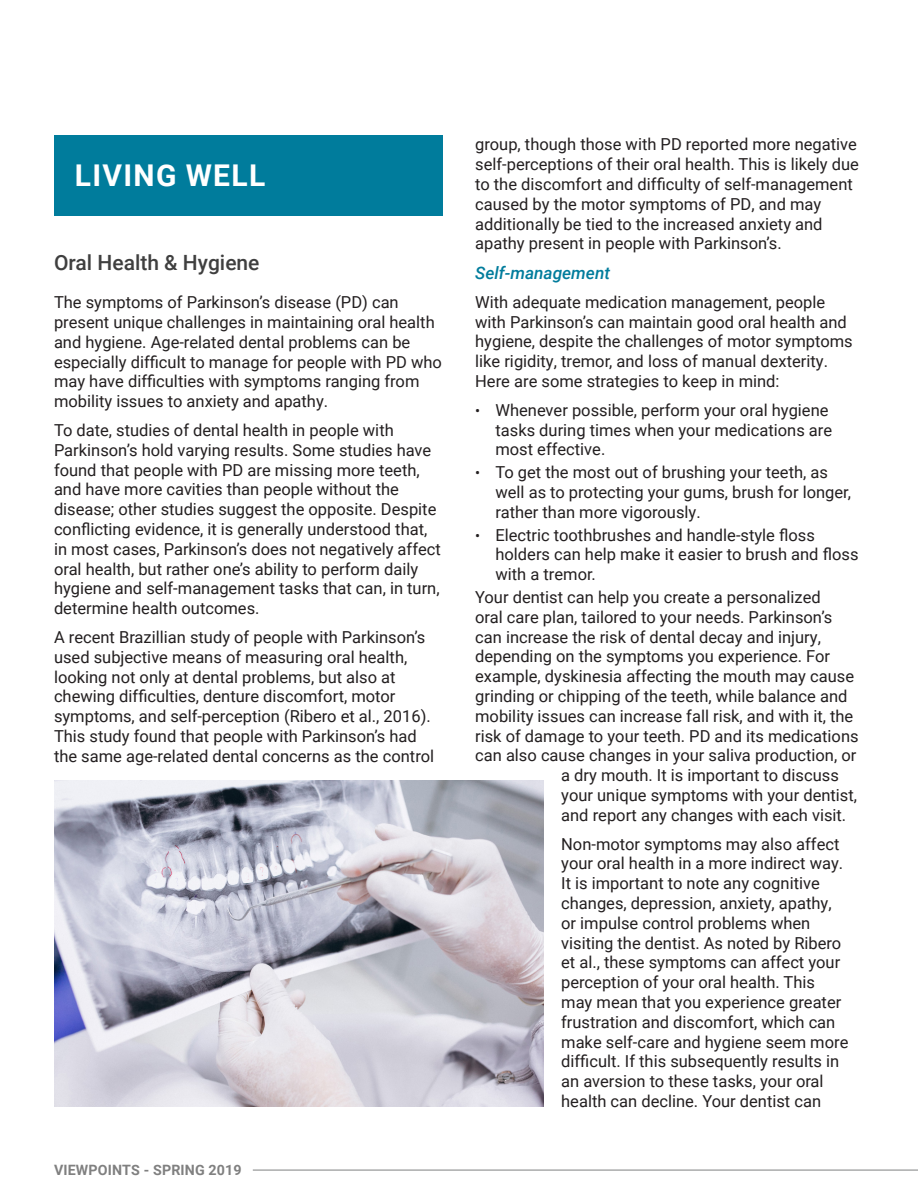
<style>
.page{position:relative;width:918px;height:1188px;background:#fff}
.page>*{position:absolute;margin:0;border:0;box-sizing:border-box;transform-origin:0 0}
.t1{font:700 30px "Roboto";letter-spacing:.045em;color:#fff}
.t2{font:500 21px "Roboto";color:#3f3f3f}
.Body_Text{font:italic 500 17.25px "Roboto";color:#007c9c}
.Body_Text-2{font:16.5px/19.8px "Roboto";color:#231f20}
.t3{font:700 14.25px "Roboto";letter-spacing:.01em;color:#808080}
.s1{font-size:15px}
</style>
<div class="page">
<hr style="left:253px;top:1170px;width:665px;height:1px;background:#7f8080">
<div style="left:54px;top:135px;width:389px;height:81px;background:#007c9c"></div>
<img style="left:54px;top:781px;width:489px;height:326px">
<p class="t1" style="left:75px;top:154px;width:192px">LIVING WELL</p>
<p class="t2" style="left:54px;top:248px;width:207px">Oral Health &amp; Hygiene</p>
<p class="Body_Text-2" style="left:54px;top:292px;width:389px">The symptoms of Parkinson’s disease (PD) can present unique challenges in maintaining oral health and hygiene. Age-related dental problems can be especially difficult to manage for people with PD who may have difficulties with symptoms ranging from mobility issues to anxiety and apathy.</p>
<p class="Body_Text-2" style="left:54px;top:420px;width:388px">To date, studies of dental health in people with Parkinson’s hold varying results. Some studies have found that people with PD are missing more teeth, and have more cavities than people without the disease; other studies suggest the opposite. Despite conflicting evidence, it is generally understood that, in most cases, Parkinson’s does not negatively affect oral health, but rather one’s ability to perform daily hygiene and self-management tasks that can, in turn, determine health outcomes.</p>
<p class="Body_Text-2" style="left:54px;top:627px;width:382px">A recent Brazillian study of people with Parkinson’s used subjective means of measuring oral health, looking not only at dental problems, but also at chewing difficulties, denture discomfort, motor symptoms, and self-perception (Ribero et al., 2016).<br>This study found that people with Parkinson’s had the same age-related dental concerns as the control</p>
<p class="t3" style="left:54px;top:1160px;width:189px">VIEWPOINTS - SPRING 2019</p>
<p class="Body_Text-2" style="left:475px;top:134px;width:385px">group, though those with PD reported more negative self-perceptions of their oral health. This is likely due to the discomfort and difficulty of self-management caused by the motor symptoms of PD, and may additionally be tied to the increased anxiety and apathy present in people with Parkinson’s.</p>
<p class="Body_Text" style="left:475px;top:261px;width:136px">Self-management</p>
<p class="Body_Text-2" style="left:475px;top:291px;width:379px">With adequate medication management, people with Parkinson’s can maintain good oral health and hygiene, despite the challenges of motor symptoms like rigidity, tremor, and loss of manual dexterity.<br>Here are some strategies to keep in mind:</p>
<p class="Body_Text-2" style="left:495px;top:399px;width:338px;text-indent:-20px"><span class="s1">•</span> Whenever possible, perform your oral hygiene tasks during times when your medications are most effective.</p>
<p class="Body_Text-2" style="left:495px;top:462px;width:357px;text-indent:-20px"><span class="s1">•</span> To get the most out of brushing your teeth, as well as to protecting your gums, brush for longer, rather than more vigorously.</p>
<p class="Body_Text-2" style="left:495px;top:524px;width:365px;text-indent:-20px"><span class="s1">•</span> Electric toothbrushes and handle-style floss holders can help make it easier to brush and floss with a tremor.</p>
<p class="Body_Text-2" style="left:475px;top:587px;width:347px">Your dentist can help you create a personalized</p>
<p class="Body_Text-2" style="left:475px;top:606px;width:359px">oral care plan, tailored to your needs. Parkinson’s</p>
<p class="Body_Text-2" style="left:475px;top:626px;width:347px">can increase the risk of dental decay and injury,</p>
<p class="Body_Text-2" style="left:475px;top:646px;width:357px">depending on the symptoms you experience. For</p>
<p class="Body_Text-2" style="left:475px;top:666px;width:380px">example, dyskinesia affecting the mouth may cause</p>
<p class="Body_Text-2" style="left:475px;top:686px;width:374px">grinding or chipping of the teeth, while balance and</p>
<p class="Body_Text-2" style="left:475px;top:705px;width:380px">mobility issues can increase fall risk, and with it, the</p>
<p class="Body_Text-2" style="left:475px;top:725px;width:385px">risk of damage to your teeth. PD and its medications</p>
<p class="Body_Text-2" style="left:475px;top:745px;width:383px">can also cause changes in your saliva production, or</p>
<p class="Body_Text-2" style="left:561px;top:765px;width:279px">a dry mouth. It is important to discuss</p>
<p class="Body_Text-2" style="left:561px;top:785px;width:297px">your unique symptoms with your dentist,</p>
<p class="Body_Text-2" style="left:561px;top:804px;width:287px">and report any changes with each visit.</p>
<p class="Body_Text-2" style="left:561px;top:833px;width:289px">Non-motor symptoms may also affect your oral health in a more indirect way.<br>It is important to note any cognitive changes, depression, anxiety, apathy, or impulse control problems when visiting the dentist. As noted by Ribero et al., these symptoms can affect your perception of your oral health. This may mean that you experience greater frustration and discomfort, which can make self-care and hygiene seem more difficult. If this subsequently results in an aversion to these tasks, your oral health can decline. Your dentist can</p>
</div>
